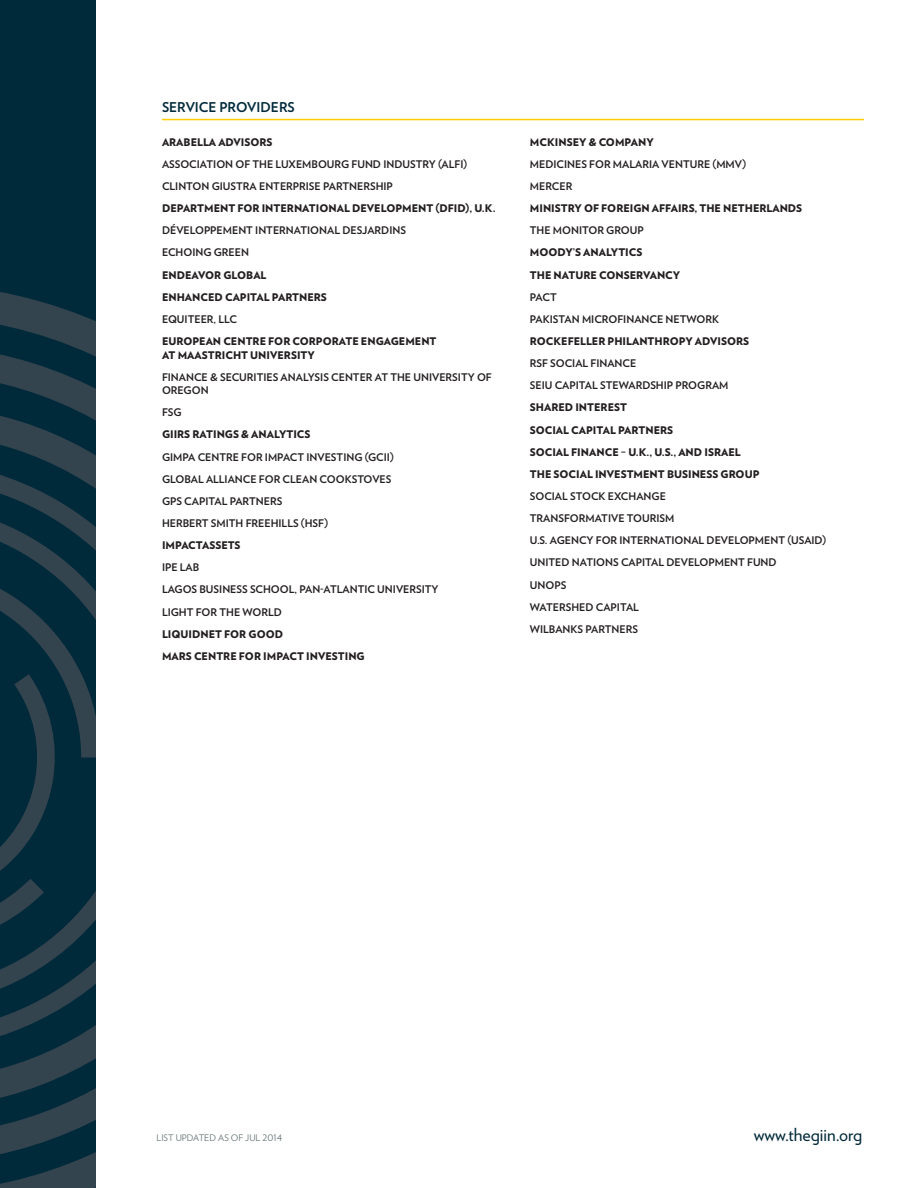
<style>
.page{position:relative;width:918px;height:1188px;background:#fff}
.page>*{position:absolute;margin:0;border:0;box-sizing:border-box;transform-origin:0 0}
.t1{font:18px "Verlag";color:#00293a}
.Member_List_-_header{font:700 13.5px "Verlag";color:#00293a}
.Member_List_-_List{font:700 10.5px/13.5px "Verlag";color:#231f20}
.Member_List_-_List-2{font:900 10.5px/13.5px "Verlag";color:#231f20}
.footnote{font:9px "Verlag";color:#6f7c7d}
</style>
<div class="page">
<div style="left:0;top:0;width:96px;height:1188px;background:#00293a"></div>
<svg style="left:0;top:292px;width:96px;height:896px;fill:#33444f"></svg>
<svg style="left:0;top:345px;width:96px;height:819px"></svg>
<svg style="left:0;top:441px;width:96px;height:629px"></svg>
<svg style="left:0;top:473px;width:96px;height:545px"></svg>
<svg style="left:0;top:566px;width:96px;height:382px"></svg>
<hr style="left:162px;top:119px;width:702px;height:1px;background:#fc0">
<p class="Member_List_-_header" style="left:162px;top:97px;width:134px">SERVICE PROVIDERS</p>
<p class="Member_List_-_List-2" style="left:162px;top:135px;width:112px">ARABELLA ADVISORS</p>
<p class="Member_List_-_List" style="left:162px;top:157px;width:307px">ASSOCIATION OF THE LUXEMBOURG FUND INDUSTRY (ALFI)</p>
<p class="Member_List_-_List" style="left:162px;top:179px;width:232px">CLINTON GIUSTRA ENTERPRISE PARTNERSHIP</p>
<p class="Member_List_-_List-2" style="left:162px;top:201px;width:335px">DEPARTMENT FOR INTERNATIONAL DEVELOPMENT (DFID), U.K.</p>
<p class="Member_List_-_List" style="left:162px;top:223px;width:246px">DÉVELOPPEMENT INTERNATIONAL DESJARDINS</p>
<p class="Member_List_-_List" style="left:162px;top:245px;width:89px">ECHOING GREEN</p>
<p class="Member_List_-_List-2" style="left:162px;top:268px;width:106px">ENDEAVOR GLOBAL</p>
<p class="Member_List_-_List-2" style="left:162px;top:290px;width:166px">ENHANCED CAPITAL PARTNERS</p>
<p class="Member_List_-_List" style="left:162px;top:312px;width:76px">EQUITEER, LLC</p>
<p class="Member_List_-_List-2" style="left:162px;top:334px;width:276px">EUROPEAN CENTRE FOR CORPORATE ENGAGEMENT<br>AT MAASTRICHT UNIVERSITY</p>
<p class="Member_List_-_List" style="left:162px;top:370px;width:331px">FINANCE &amp; SECURITIES ANALYSIS CENTER AT THE UNIVERSITY OF<br>OREGON</p>
<p class="Member_List_-_List" style="left:162px;top:405px;width:21px">FSG</p>
<p class="Member_List_-_List-2" style="left:162px;top:427px;width:150px">GIIRS RATINGS &amp; ANALYTICS</p>
<p class="Member_List_-_List" style="left:162px;top:450px;width:233px">GIMPA CENTRE FOR IMPACT INVESTING (GCII)</p>
<p class="Member_List_-_List" style="left:162px;top:472px;width:231px">GLOBAL ALLIANCE FOR CLEAN COOKSTOVES</p>
<p class="Member_List_-_List" style="left:162px;top:494px;width:122px">GPS CAPITAL PARTNERS</p>
<p class="Member_List_-_List" style="left:162px;top:516px;width:168px">HERBERT SMITH FREEHILLS (HSF)</p>
<p class="Member_List_-_List-2" style="left:162px;top:538px;width:80px">IMPACTASSETS</p>
<p class="Member_List_-_List" style="left:162px;top:560px;width:39px">IPE LAB</p>
<p class="Member_List_-_List" style="left:162px;top:582px;width:278px">LAGOS BUSINESS SCHOOL, PAN-ATLANTIC UNIVERSITY</p>
<p class="Member_List_-_List" style="left:162px;top:605px;width:121px">LIGHT FOR THE WORLD</p>
<p class="Member_List_-_List-2" style="left:162px;top:627px;width:123px">LIQUIDNET FOR GOOD</p>
<p class="Member_List_-_List-2" style="left:162px;top:649px;width:204px">MARS CENTRE FOR IMPACT INVESTING</p>
<p class="Member_List_-_List-2" style="left:530px;top:135px;width:125px">MCKINSEY &amp; COMPANY</p>
<p class="Member_List_-_List" style="left:530px;top:157px;width:218px">MEDICINES FOR MALARIA VENTURE (MMV)</p>
<p class="Member_List_-_List" style="left:530px;top:179px;width:44px">MERCER</p>
<p class="Member_List_-_List-2" style="left:530px;top:201px;width:274px">MINISTRY OF FOREIGN AFFAIRS, THE NETHERLANDS</p>
<p class="Member_List_-_List" style="left:530px;top:223px;width:115px">THE MONITOR GROUP</p>
<p class="Member_List_-_List-2" style="left:530px;top:245px;width:114px">MOODY’S ANALYTICS</p>
<p class="Member_List_-_List-2" style="left:530px;top:268px;width:152px">THE NATURE CONSERVANCY</p>
<p class="Member_List_-_List" style="left:530px;top:290px;width:28px">PACT</p>
<p class="Member_List_-_List" style="left:530px;top:312px;width:191px">PAKISTAN MICROFINANCE NETWORK</p>
<p class="Member_List_-_List-2" style="left:530px;top:334px;width:221px">ROCKEFELLER PHILANTHROPY ADVISORS</p>
<p class="Member_List_-_List" style="left:530px;top:356px;width:108px">RSF SOCIAL FINANCE</p>
<p class="Member_List_-_List" style="left:530px;top:378px;width:200px">SEIU CAPITAL STEWARDSHIP PROGRAM</p>
<p class="Member_List_-_List-2" style="left:530px;top:400px;width:99px">SHARED INTEREST</p>
<p class="Member_List_-_List-2" style="left:530px;top:423px;width:145px">SOCIAL CAPITAL PARTNERS</p>
<p class="Member_List_-_List-2" style="left:530px;top:445px;width:212px">SOCIAL FINANCE – U.K., U.S., AND ISRAEL</p>
<p class="Member_List_-_List-2" style="left:530px;top:467px;width:231px">THE SOCIAL INVESTMENT BUSINESS GROUP</p>
<p class="Member_List_-_List" style="left:530px;top:489px;width:138px">SOCIAL STOCK EXCHANGE</p>
<p class="Member_List_-_List" style="left:530px;top:511px;width:146px">TRANSFORMATIVE TOURISM</p>
<p class="Member_List_-_List" style="left:530px;top:533px;width:298px">U.S. AGENCY FOR INTERNATIONAL DEVELOPMENT (USAID)</p>
<p class="Member_List_-_List" style="left:530px;top:555px;width:248px">UNITED NATIONS CAPITAL DEVELOPMENT FUND</p>
<p class="Member_List_-_List" style="left:530px;top:578px;width:38px">UNOPS</p>
<p class="Member_List_-_List" style="left:530px;top:600px;width:111px">WATERSHED CAPITAL</p>
<p class="Member_List_-_List" style="left:530px;top:622px;width:110px">WILBANKS PARTNERS</p>
<p class="footnote" style="left:157px;top:1131px;width:127px">LIST UPDATED AS OF JUL 2014</p>
<h1 class="t1" style="left:754px;top:1121px;width:110px">www.thegiin.org</h1>
</div>
